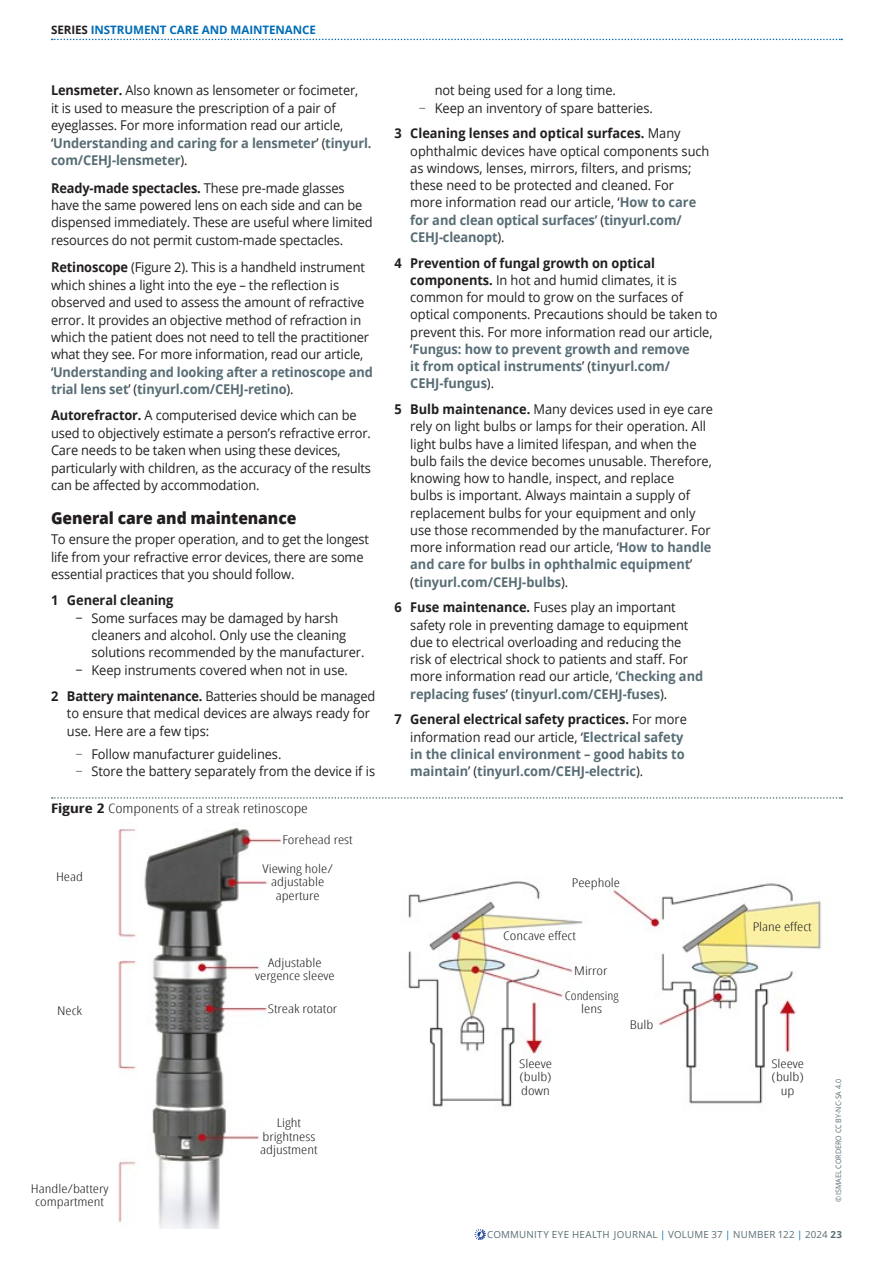
<style>
.page{position:relative;width:893px;height:1263px;background:#fff}
.page>*{position:absolute;margin:0;border:0;box-sizing:border-box;transform-origin:0 0}
.t1{font:800 16.5px "Open Sans";letter-spacing:-.005em;color:#231f20;scale:.95 1}
.t2{font:13.5px/17.2px "Open Sans";letter-spacing:-.005em;color:#231f20;scale:.95 1}
.t3{font:700 13.5px/17.2px "Open Sans";letter-spacing:-.005em;color:#586d75;scale:.95 1}
.t4{font:700 13.5px "Open Sans";letter-spacing:-.005em;color:#231f20;scale:.95 1}
.t5{font:300 condensed 13.2px "Open Sans";color:#231f20;scale:1.32 1}
.t6{font:300 condensed 12px/13.5px "Open Sans";color:#231f20;text-align:center;scale:1.32 1}
.t7{font:700 11.7px "Open Sans";letter-spacing:-.005em;color:#006cb7}
.t8{font:9.75px "Open Sans";letter-spacing:.025em;color:#586d75}
.t9{font:7.5px "Open Sans";color:#586d75;scale:.95 1}
.s1{color:#231f20}
.s2{font-weight:700}
.s3{font-weight:700;color:#586d75}
.s4{font-weight:300}
.s5{font-weight:400;color:#231f20}
.s6{color:#006cb7}
</style>
<div class="page">
<svg style="left:474px;top:1229px;width:12px;height:11px"></svg>
<svg style="left:52px;top:39px;width:790px;height:1px"></svg>
<img style="left:118px;top:827px;width:714px;height:401px">
<svg style="left:52px;top:797px;width:790px;height:2px"></svg>
<p class="t7" style="left:51px;top:22px;width:267px"><span class="s1">SERIES</span> INSTRUMENT CARE AND MAINTENANCE</p>
<p class="t2" style="left:51px;top:81px;width:339px"><span class="s2">Lensmeter.</span> Also known as lensometer or focimeter,<br>it is used to measure the prescription of a pair of eyeglasses. For more information read our article, ‘<span class="s3">Understanding and caring for a lensmeter</span>’ (<span class="s3">tinyurl. com/CEHJ-lensmeter</span>).</p>
<p class="t2" style="left:51px;top:179px;width:340px"><span class="s2">Ready-made spectacles.</span> These pre-made glasses have the same powered lens on each side and can be dispensed immediately. These are useful where limited resources do not permit custom-made spectacles.</p>
<p class="t2" style="left:51px;top:258px;width:340px"><span class="s2">Retinoscope</span> (Figure 2). This is a handheld instrument which shines a light into the eye – the reflection is observed and used to assess the amount of refractive error. It provides an objective method of refraction in which the patient does not need to tell the practitioner what they see. For more information, read our article, ‘<span class="s3">Understanding and looking after a retinoscope and trial lens set</span>’ (<span class="s3">tinyurl.com/CEHJ-retino</span>).</p>
<p class="t2" style="left:51px;top:406px;width:338px"><span class="s2">Autorefractor.</span> A computerised device which can be used to objectively estimate a person’s refractive error.<br>Care needs to be taken when using these devices, particularly with children, as the accuracy of the results can be affected by accommodation.</p>
<p class="t1" style="left:51px;top:505px;width:260px">General care and maintenance</p>
<p class="t2" style="left:51px;top:530px;width:336px">To ensure the proper operation, and to get the longest life from your refractive error devices, there are some essential practices that you should follow.</p>
<p class="t4" style="left:51px;top:591px;width:130px">1 General cleaning</p>
<p class="t2" style="left:75px;top:609px;width:278px">− Some surfaces may be damaged by harsh</p>
<p class="t2" style="left:91px;top:626px;width:270px">cleaners and alcohol. Only use the cleaning</p>
<p class="t2" style="left:91px;top:643px;width:289px">solutions recommended by the manufacturer.</p>
<p class="t2" style="left:75px;top:661px;width:288px">− Keep instruments covered when not in use.</p>
<p class="t2" style="left:67px;top:687px;width:326px;text-indent:-16px"><span class="s2">2 Battery maintenance.</span> Batteries should be managed to ensure that medical devices are always ready for use. Here are a few tips:</p>
<p class="t2" style="left:75px;top:745px;width:317px"><span class="s4">−</span> Follow manufacturer guidelines.<br><span class="s4">−</span> Store the battery separately from the device if is</p>
<p class="t5" style="left:51px;top:799px;width:196px"><span class="s2">Figure 2</span> Components of a streak retinoscope</p>
<p class="t6" style="left:56px;top:870px;width:22px">Head</p>
<p class="t6" style="left:57px;top:1004px;width:20px">Neck</p>
<p class="t6" style="left:31px;top:1181px;width:60px">Handle/battery compartment</p>
<p class="t6" style="left:282px;top:833px;width:55px">Forehead rest</p>
<p class="t6" style="left:263px;top:861px;width:55px">Viewing hole/ adjustable aperture</p>
<p class="t6" style="left:255px;top:955px;width:62px">Adjustable vergence sleeve</p>
<p class="t6" style="left:268px;top:1001px;width:54px">Streak rotator</p>
<p class="t6" style="left:260px;top:1115px;width:45px">Light brightness adjustment</p>
<p class="t2" style="left:419px;top:82px;width:248px;text-indent:16px">not being used for a long time.<br><span class="s4">−</span> Keep an inventory of spare batteries.</p>
<p class="t2" style="left:410px;top:124px;width:316px;text-indent:-16px"><span class="s2">3 Cleaning lenses and optical surfaces.</span> Many ophthalmic devices have optical components such as windows, lenses, mirrors, filters, and prisms; these need to be protected and cleaned. For more information read our article, ‘<span class="s3">How to care for and clean optical surfaces’</span> (<span class="s3">tinyurl.com/ CEHJ-cleanopt</span>).</p>
<p class="t2" style="left:410px;top:254px;width:325px;text-indent:-16px"><span class="s2">4 Prevention of fungal growth on optical components.</span> In hot and humid climates, it is common for mould to grow on the surfaces of optical components. Precautions should be taken to prevent this. For more information read our article, ‘<span class="s3">Fungus: how to prevent growth and remove<br>it from optical instruments</span>’ (<span class="s3">tinyurl.com/ CEHJ-fungus</span>).</p>
<p class="t2" style="left:410px;top:400px;width:320px;text-indent:-16px"><span class="s2">5 Bulb maintenance.</span> Many devices used in eye care rely on light bulbs or lamps for their operation. All light bulbs have a limited lifespan, and when the bulb fails the device becomes unusable. Therefore, knowing how to handle, inspect, and replace<br>bulbs is important. Always maintain a supply of replacement bulbs for your equipment and only use those recommended by the manufacturer. For more information read our article, ‘<span class="s3">How to handle and care for bulbs in ophthalmic equipment</span>’ (<span class="s3">tinyurl.com/CEHJ-bulbs</span>).</p>
<p class="t2" style="left:410px;top:598px;width:310px;text-indent:-16px"><span class="s2">6 Fuse maintenance.</span> Fuses play an important safety role in preventing damage to equipment due to electrical overloading and reducing the risk of electrical shock to patients and staff. For more information read our article, ‘<span class="s3">Checking and replacing fuses</span>’ (<span class="s3">tinyurl.com/CEHJ-fuses</span>).</p>
<p class="t3" style="left:410px;top:710px;width:293px;text-indent:-16px"><span class="s1">7 General electrical safety practices.</span> <span class="s5">For more information read our article, ‘</span>Electrical safety in the clinical environment – good habits to maintain<span class="s5">’ (</span>tinyurl.com/CEHJ-electric<span class="s5">).</span></p>
<p class="t6" style="left:572px;top:875px;width:38px">Peephole</p>
<p class="t6" style="left:503px;top:928px;width:57px">Concave effect</p>
<p class="t6" style="left:565px;top:957px;width:42px;line-height:25px">Mirror<br>Condensing</p>
<p class="t6" style="left:581px;top:1001px;width:17px">lens</p>
<p class="t6" style="left:519px;top:1056px;width:26px;text-align:justify">Sleeve (bulb) down</p>
<p class="t6" style="left:630px;top:1017px;width:19px">Bulb</p>
<p class="t6" style="left:753px;top:919px;width:46px">Plane effect</p>
<p class="t6" style="left:771px;top:1056px;width:26px">Sleeve (bulb) up</p>
<p class="t9" style="left:833px;top:1202px;width:131px;rotate:-90deg">© ISMAEL CORDERO CC BY-NC-SA 4.0</p>
<p class="t8" style="left:487px;top:1228px;width:356px">COMMUNITY EYE HEALTH JOURNAL <span class="s6">|</span> VOLUME 37 <span class="s6">|</span> NUMBER 122 <span class="s6">|</span> 2024 <span class="s2">23</span></p>
</div>
